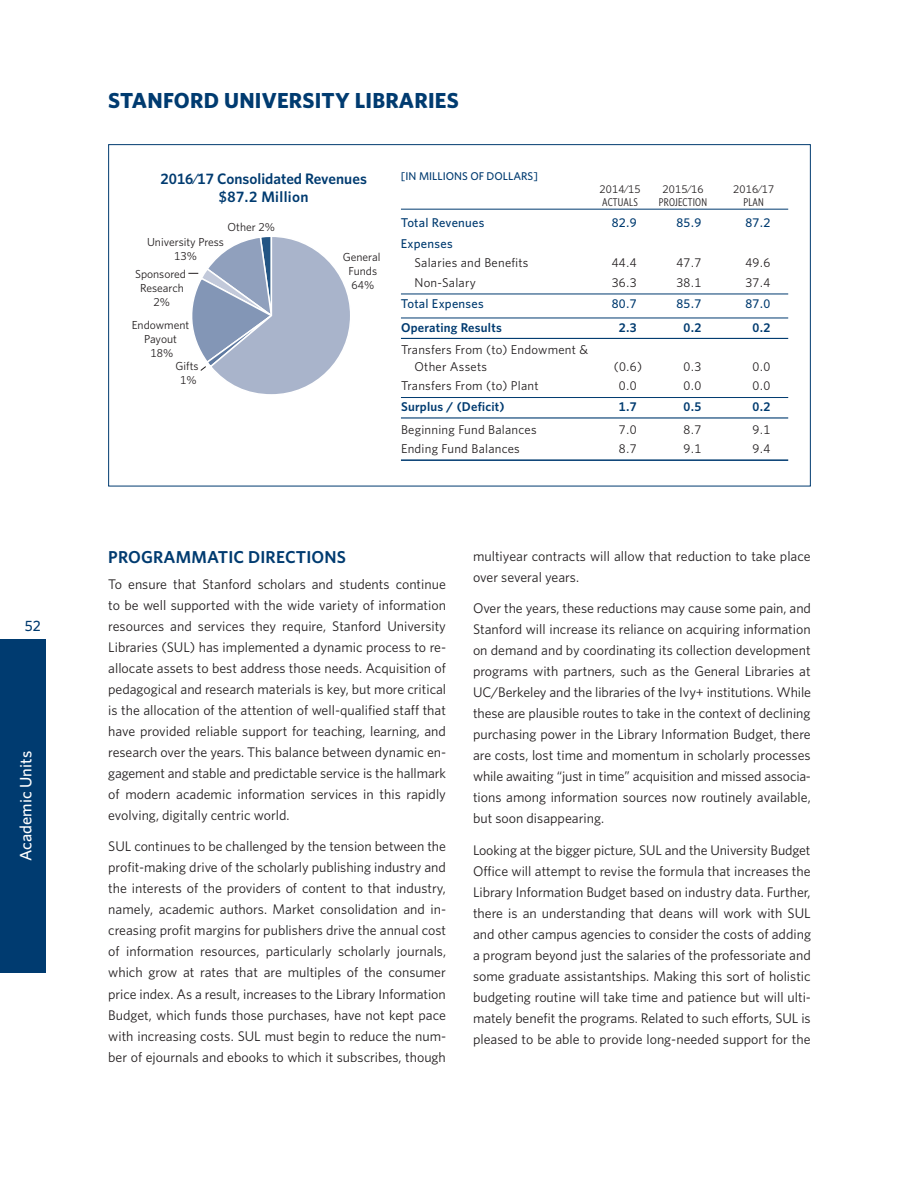
<style>
.page{position:relative;width:919px;height:1189px;background:#fff}
.page>*{position:absolute;margin:0;border:0;box-sizing:border-box;transform-origin:0 0}
.t1{font:700 21.75px "Whitney";letter-spacing:.01em;color:#003b70}
.t2{font:600 17.25px "Whitney";letter-spacing:.01em;color:#003b70}
.t3{font:500 16.5px "Whitney";color:#fff}
.t4{font:600 15.15px/18.1px "Whitney";color:#003b70;text-align:center}
.t5{font:500 15px "Whitney";color:#003b70}
.t6{font:13.95px/21px "Whitney";color:#231f20;text-align:justify}
.t7{font:12.75px/16.5px "Whitney";letter-spacing:.02em;color:#231f20}
.t8{font:12.75px "Whitney Numeric";letter-spacing:.02em;color:#231f20}
.t9{font:500 12.75px "Whitney";letter-spacing:.02em;color:#003b70}
.t10{font:600 12.75px "Whitney";letter-spacing:.015em;color:#003b70}
.t11{font:500 12.75px "Whitney Numeric";letter-spacing:.02em;color:#003b70}
.t12{font:600 12.75px "Whitney Numeric";color:#003b70}
.t13{font:11.55px/14px "Whitney";color:#231f20;text-align:center}
.t14{font:11.55px "Whitney Numeric";color:#231f20}
.t15{font:500 11.25px "Whitney";color:#003b70}
.t16{font:11.25px "Whitney Numeric";letter-spacing:.02em;color:#231f20}
.t17{font:11.25px "Whitney Condensed";letter-spacing:.02em;color:#231f20}
.s1{font-family:"Whitney Numeric"}
</style>
<div class="page">
<div style="left:0;top:639px;width:45px;height:333px;background:#003b70"></div>
<div style="left:108px;top:144px;width:702px;height:342px;background:#fff;border:1px solid #003b70"></div>
<hr style="left:401px;top:209px;width:387px;height:1px;background:#003b70">
<hr style="left:401px;top:293px;width:387px;height:1px;background:#003b70">
<hr style="left:401px;top:317px;width:387px;height:1px;background:#003b70">
<hr style="left:401px;top:338px;width:387px;height:1px;background:#003b70">
<hr style="left:401px;top:397px;width:387px;height:1px;background:#003b70">
<hr style="left:401px;top:417px;width:387px;height:1px;background:#003b70">
<hr style="left:401px;top:459px;width:387px;height:2px;background:#003b70">
<svg style="left:188px;top:237px;width:162px;height:158px"></svg>
<p class="t5" style="left:25px;top:616px;width:17px">52</p>
<p class="t3" style="left:16px;top:861px;width:112px;rotate:-90deg">Academic Units</p>
<h1 class="t1" style="left:108px;top:87px;width:352px">STANFORD UNIVERSITY LIBRARIES</h1>
<p class="t4" style="left:161px;top:169px;width:208px"><span class="s1">2016/17</span> Consolidated Revenues <span class="s1">$87.2</span> Million</p>
<p class="t15" style="left:401px;top:169px;width:138px">[IN MILLIONS OF DOLLARS]</p>
<p class="t16" style="left:599px;top:182px;width:42px">2014/15</p>
<p class="t16" style="left:662px;top:182px;width:42px">2015/16</p>
<p class="t16" style="left:733px;top:182px;width:42px">2016/17</p>
<p class="t17" style="left:602px;top:195px;width:37px">ACTUALS</p>
<p class="t17" style="left:658px;top:195px;width:50px">PROJECTION</p>
<p class="t17" style="left:743px;top:195px;width:22px">PLAN</p>
<p class="t13" style="left:227px;top:220px;width:49px">Other <span class="s1">2%</span></p>
<p class="t13" style="left:147px;top:235px;width:78px">University Press</p>
<p class="t14" style="left:174px;top:249px;width:24px">13%</p>
<p class="t13" style="left:135px;top:266px;width:53px">Sponsored<br>Research</p>
<p class="t14" style="left:154px;top:294px;width:18px">2%</p>
<p class="t13" style="left:132px;top:317px;width:59px">Endowment<br>Payout</p>
<p class="t14" style="left:150px;top:345px;width:24px">18%</p>
<p class="t13" style="left:175px;top:358px;width:25px">Gifts</p>
<p class="t14" style="left:180px;top:372px;width:18px">1%</p>
<p class="t13" style="left:342px;top:250px;width:39px">General<br>Funds</p>
<p class="t14" style="left:351px;top:278px;width:24px">64%</p>
<p class="t9" style="left:401px;top:214px;width:85px">Total Revenues</p>
<p class="t11" style="left:611px;top:214px;width:26px">82.9</p>
<p class="t11" style="left:676px;top:214px;width:26px">85.9</p>
<p class="t11" style="left:745px;top:214px;width:26px">87.2</p>
<p class="t9" style="left:401px;top:235px;width:53px">Expenses</p>
<p class="t7" style="left:414px;top:254px;width:115px">Salaries and Benefits</p>
<p class="t8" style="left:611px;top:255px;width:26px">44.4</p>
<p class="t8" style="left:676px;top:255px;width:26px">47.7</p>
<p class="t8" style="left:745px;top:255px;width:26px">49.6</p>
<p class="t7" style="left:414px;top:274px;width:63px">Non-Salary</p>
<p class="t8" style="left:611px;top:274px;width:26px">36.3</p>
<p class="t8" style="left:676px;top:274px;width:26px">38.1</p>
<p class="t8" style="left:745px;top:274px;width:26px">37.4</p>
<p class="t9" style="left:401px;top:295px;width:84px">Total Expenses</p>
<p class="t11" style="left:611px;top:295px;width:26px">80.7</p>
<p class="t11" style="left:676px;top:295px;width:26px">85.7</p>
<p class="t11" style="left:745px;top:295px;width:26px">87.0</p>
<p class="t10" style="left:401px;top:319px;width:102px">Operating Results</p>
<p class="t12" style="left:619px;top:319px;width:19px">2.3</p>
<p class="t12" style="left:683px;top:319px;width:19px">0.2</p>
<p class="t12" style="left:752px;top:319px;width:19px">0.2</p>
<p class="t7" style="left:414px;top:341px;width:175px;text-indent:-14px">Transfers From (to) Endowment &amp;<br>Other Assets</p>
<p class="t8" style="left:613px;top:358px;width:30px">(0.6)</p>
<p class="t8" style="left:683px;top:358px;width:19px">0.3</p>
<p class="t8" style="left:752px;top:358px;width:19px">0.0</p>
<p class="t7" style="left:401px;top:377px;width:139px">Transfers From (to) Plant</p>
<p class="t8" style="left:619px;top:378px;width:19px">0.0</p>
<p class="t8" style="left:683px;top:378px;width:19px">0.0</p>
<p class="t8" style="left:752px;top:378px;width:19px">0.0</p>
<p class="t10" style="left:401px;top:399px;width:105px">Surplus / (Deficit)</p>
<p class="t12" style="left:619px;top:399px;width:19px">1.7</p>
<p class="t12" style="left:683px;top:399px;width:19px">0.5</p>
<p class="t12" style="left:752px;top:399px;width:19px">0.2</p>
<p class="t7" style="left:401px;top:421px;width:137px">Beginning Fund Balances</p>
<p class="t8" style="left:619px;top:421px;width:19px">7.0</p>
<p class="t8" style="left:683px;top:421px;width:19px">8.7</p>
<p class="t8" style="left:752px;top:421px;width:19px">9.1</p>
<p class="t7" style="left:401px;top:440px;width:120px">Ending Fund Balances</p>
<p class="t8" style="left:619px;top:441px;width:19px">8.7</p>
<p class="t8" style="left:683px;top:441px;width:19px">9.1</p>
<p class="t8" style="left:752px;top:441px;width:19px">9.4</p>
<p class="t2" style="left:108px;top:546px;width:239px">PROGRAMMATIC DIRECTIONS</p>
<p class="t6" style="left:108px;top:573px;width:339px">To ensure that Stanford scholars and students continue to be well supported with the wide variety of information resources and services they require, Stanford University Libraries (SUL) has implemented a dynamic process to re&shy;allocate assets to best address those needs. Acquisition of pedagogical and research materials is key, but more critical is the allocation of the attention of well-qualified staff that have provided reliable support for teaching, learning, and research over the years. This balance between dynamic en&shy;gagement and stable and predictable service is the hallmark of modern academic information services in this rapidly evolving, digitally centric world.</p>
<p class="t6" style="left:108px;top:835px;width:339px">SUL continues to be challenged by the tension between the profit-making drive of the scholarly publishing industry and the interests of the providers of content to that industry, namely, academic authors. Market consolidation and in&shy;creasing profit margins for publishers drive the annual cost of information resources, particularly scholarly journals, which grow at rates that are multiples of the consumer price index. As a result, increases to the Library Information Budget, which funds those purchases, have not kept pace with increasing costs. SUL must begin to reduce the num&shy;ber of ejournals and ebooks to which it subscribes, though</p>
<p class="t6" style="left:473px;top:545px;width:339px">multiyear contracts will allow that reduction to take place over several years.</p>
<p class="t6" style="left:473px;top:597px;width:339px">Over the years, these reductions may cause some pain, and Stanford will increase its reliance on acquiring information on demand and by coordinating its collection development programs with partners, such as the General Libraries at UC/Berkeley and the libraries of the Ivy+ institutions. While these are plausible routes to take in the context of declining purchasing power in the Library Information Budget, there are costs, lost time and momentum in scholarly processes while awaiting “just in time” acquisition and missed associa&shy;tions among information sources now routinely available, but soon disappearing.</p>
<p class="t6" style="left:473px;top:839px;width:339px">Looking at the bigger picture, SUL and the University Budget Office will attempt to revise the formula that increases the Library Information Budget based on industry data. Further, there is an understanding that deans will work with SUL and other campus agencies to consider the costs of adding a program beyond just the salaries of the professoriate and some graduate assistantships. Making this sort of holistic budgeting routine will take time and patience but will ulti&shy;mately benefit the programs. Related to such efforts, SUL is pleased to be able to provide long-needed support for the</p>
</div>
